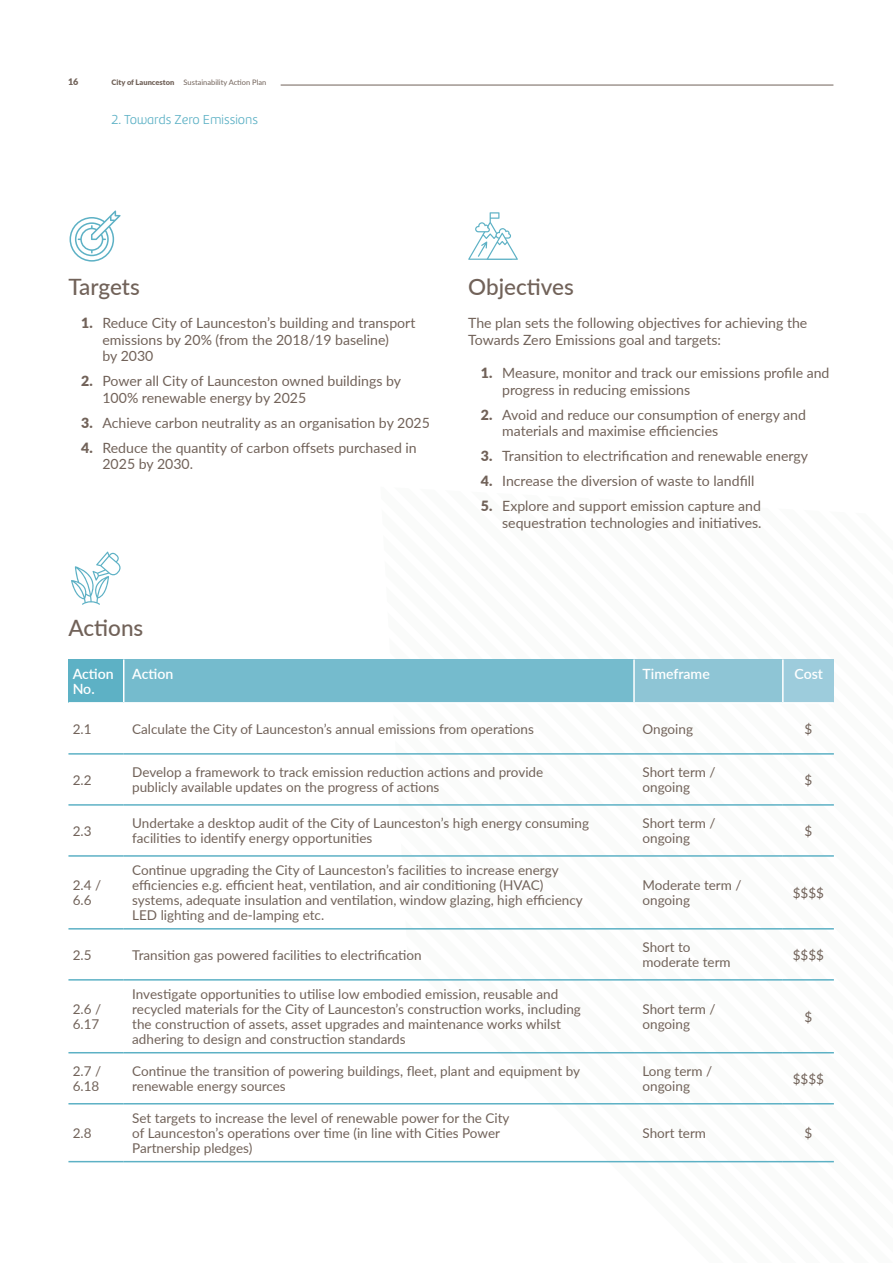
<style>
.page{position:relative;width:893px;height:1263px;background:#fff}
.page>*{position:absolute;margin:0;border:0;box-sizing:border-box;transform-origin:0 0}
.Para_Head{font:500 22.5px "Lato";color:#716259}
.BODY{font:14.1px/16.5px "Lato";color:#716259}
.Table_Head{font:600 14.1px/15px "Lato";color:#fff}
.Table_Body{font:13.5px/15px "Lato";color:#716259}
.Head_2{font:300 13.5px "Marine UP";color:#5db1c5}
.t1{font:900 9px "Lato";color:#716259}
.t2{font:7.5px "Lato";color:#716259}
.s1{font-weight:900}
</style>
<div class="page">
<svg style="left:380px;top:980px;width:387px;height:183px"></svg>
<div style="left:68px;top:659px;width:56px;height:44px;background:#5db1c5"></div>
<div style="left:124px;top:659px;width:510px;height:44px;background:#75bbcd"></div>
<div style="left:634px;top:659px;width:149px;height:44px;background:#8ec5d5"></div>
<div style="left:783px;top:659px;width:51px;height:44px;background:#9dccdc"></div>
<hr style="left:68px;top:753px;width:56px;height:2px;background:#5db1c5">
<hr style="left:124px;top:753px;width:510px;height:2px;background:#5db1c5">
<hr style="left:634px;top:753px;width:149px;height:2px;background:#5db1c5">
<hr style="left:783px;top:753px;width:51px;height:2px;background:#5db1c5">
<hr style="left:68px;top:804px;width:56px;height:2px;background:#5db1c5">
<hr style="left:124px;top:804px;width:510px;height:2px;background:#5db1c5">
<hr style="left:634px;top:804px;width:149px;height:2px;background:#5db1c5">
<hr style="left:783px;top:804px;width:51px;height:2px;background:#5db1c5">
<hr style="left:68px;top:855px;width:56px;height:2px;background:#5db1c5">
<hr style="left:124px;top:855px;width:510px;height:2px;background:#5db1c5">
<hr style="left:634px;top:855px;width:149px;height:2px;background:#5db1c5">
<hr style="left:783px;top:855px;width:51px;height:2px;background:#5db1c5">
<hr style="left:68px;top:928px;width:56px;height:1px;background:#5db1c5">
<hr style="left:124px;top:928px;width:510px;height:1px;background:#5db1c5">
<hr style="left:634px;top:928px;width:149px;height:1px;background:#5db1c5">
<hr style="left:783px;top:928px;width:51px;height:1px;background:#5db1c5">
<hr style="left:68px;top:979px;width:56px;height:1px;background:#5db1c5">
<hr style="left:124px;top:979px;width:510px;height:1px;background:#5db1c5">
<hr style="left:634px;top:979px;width:149px;height:1px;background:#5db1c5">
<hr style="left:783px;top:979px;width:51px;height:1px;background:#5db1c5">
<hr style="left:68px;top:1052px;width:56px;height:1px;background:#5db1c5">
<hr style="left:124px;top:1052px;width:510px;height:1px;background:#5db1c5">
<hr style="left:634px;top:1052px;width:149px;height:1px;background:#5db1c5">
<hr style="left:783px;top:1052px;width:51px;height:1px;background:#5db1c5">
<hr style="left:123px;top:659px;width:1px;height:43px;background:#fff">
<hr style="left:633px;top:659px;width:2px;height:43px;background:#fff">
<hr style="left:782px;top:659px;width:2px;height:43px;background:#fff">
<hr style="left:68px;top:702px;width:56px;height:2px;background:#fff">
<hr style="left:124px;top:702px;width:510px;height:2px;background:#fff">
<hr style="left:634px;top:702px;width:149px;height:2px;background:#fff">
<hr style="left:783px;top:702px;width:51px;height:2px;background:#fff">
<hr style="left:68px;top:1103px;width:56px;height:1px;background:#5db1c5">
<hr style="left:124px;top:1103px;width:510px;height:1px;background:#5db1c5">
<hr style="left:634px;top:1103px;width:149px;height:1px;background:#5db1c5">
<hr style="left:783px;top:1103px;width:51px;height:1px;background:#5db1c5">
<hr style="left:68px;top:1161px;width:56px;height:1px;background:#5db1c5">
<hr style="left:124px;top:1161px;width:510px;height:1px;background:#5db1c5">
<hr style="left:634px;top:1161px;width:149px;height:1px;background:#5db1c5">
<hr style="left:783px;top:1161px;width:51px;height:1px;background:#5db1c5">
<svg style="left:70px;top:210px;width:51px;height:52px"></svg>
<svg style="left:468px;top:212px;width:50px;height:48px"></svg>
<svg style="left:71px;top:552px;width:50px;height:53px"></svg>
<hr style="left:281px;top:85px;width:552px;height:1px;background:#716259">
<p class="t1" style="left:68px;top:75px;width:12px">16</p>
<p class="t2" style="left:112px;top:77px;width:156px"><span class="s1">City of Launceston</span> Sustainability Action Plan</p>
<p class="Head_2" style="left:112px;top:112px;width:148px">2. Towards Zero Emissions</p>
<p class="Para_Head" style="left:68px;top:270px;width:73px">Targets</p>
<p class="BODY" style="left:102px;top:314px;width:314px;text-indent:-21px"><span class="s1">1.</span> Reduce City of Launceston’s building and transport emissions by 20% (from the 2018/19 baseline)<br>by 2030</p>
<p class="BODY" style="left:102px;top:372px;width:300px;text-indent:-21px"><span class="s1">2.</span> Power all City of Launceston owned buildings by<br>100% renewable energy by 2025</p>
<p class="BODY" style="left:81px;top:414px;width:350px"><span class="s1">3.</span> Achieve carbon neutrality as an organisation by 2025</p>
<p class="BODY" style="left:102px;top:439px;width:316px;text-indent:-21px"><span class="s1">4.</span> Reduce the quantity of carbon offsets purchased in<br>2025 by 2030.</p>
<p class="Para_Head" style="left:468px;top:270px;width:107px">Objectives</p>
<p class="BODY" style="left:468px;top:314px;width:341px">The plan sets the following objectives for achieving the<br>Towards Zero Emissions goal and targets:</p>
<p class="BODY" style="left:502px;top:364px;width:329px;text-indent:-21px"><span class="s1">1.</span> Measure, monitor and track our emissions profile and progress in reducing emissions</p>
<p class="BODY" style="left:502px;top:406px;width:305px;text-indent:-21px"><span class="s1">2.</span> Avoid and reduce our consumption of energy and materials and maximise efficiencies</p>
<p class="BODY" style="left:481px;top:447px;width:329px"><span class="s1">3.</span> Transition to electrification and renewable energy</p>
<p class="BODY" style="left:481px;top:472px;width:275px"><span class="s1">4.</span> Increase the diversion of waste to landfill</p>
<p class="BODY" style="left:481px;top:497px;width:282px;text-align:right"><span class="s1">5.</span> Explore and support emission capture and sequestration technologies and initiatives.</p>
<p class="Para_Head" style="left:68px;top:612px;width:76px">Actions</p>
<p class="Table_Head" style="left:73px;top:666px;width:43px">Action<br>No.</p>
<p class="Table_Head" style="left:132px;top:666px;width:43px">Action</p>
<p class="Table_Head" style="left:642px;top:666px;width:69px">Timeframe</p>
<p class="Table_Head" style="left:794px;top:666px;width:30px">Cost</p>
<p class="Table_Body" style="left:73px;top:721px;width:20px">2.1</p>
<p class="Table_Body" style="left:132px;top:721px;width:403px">Calculate the City of Launceston’s annual emissions from operations</p>
<p class="Table_Body" style="left:642px;top:721px;width:52px">Ongoing</p>
<p class="Table_Body" style="left:804px;top:721px;width:9px">$</p>
<p class="Table_Body" style="left:73px;top:772px;width:20px">2.2</p>
<p class="Table_Body" style="left:132px;top:764px;width:413px">Develop a framework to track emission reduction actions and provide publicly available updates on the progress of actions</p>
<p class="Table_Body" style="left:642px;top:764px;width:75px">Short term / ongoing</p>
<p class="Table_Body" style="left:804px;top:772px;width:9px">$</p>
<p class="Table_Body" style="left:73px;top:823px;width:20px">2.3</p>
<p class="Table_Body" style="left:132px;top:815px;width:458px">Undertake a desktop audit of the City of Launceston’s high energy consuming facilities to identify energy opportunities</p>
<p class="Table_Body" style="left:642px;top:815px;width:75px">Short term / ongoing</p>
<p class="Table_Body" style="left:804px;top:823px;width:9px">$</p>
<p class="Table_Body" style="left:73px;top:877px;width:30px">2.4 /<br>6.6</p>
<p class="Table_Body" style="left:132px;top:862px;width:452px">Continue upgrading the City of Launceston’s facilities to increase energy efficiencies e.g. efficient heat, ventilation, and air conditioning (HVAC) systems, adequate insulation and ventilation, window glazing, high efficiency LED lighting and de-lamping etc.</p>
<p class="Table_Body" style="left:642px;top:877px;width:100px">Moderate term / ongoing</p>
<p class="Table_Body" style="left:793px;top:885px;width:33px">$$$$</p>
<p class="Table_Body" style="left:73px;top:947px;width:20px">2.5</p>
<p class="Table_Body" style="left:132px;top:947px;width:291px">Transition gas powered facilities to electrification</p>
<p class="Table_Body" style="left:642px;top:939px;width:90px">Short to moderate term</p>
<p class="Table_Body" style="left:793px;top:947px;width:33px">$$$$</p>
<p class="Table_Body" style="left:73px;top:1001px;width:30px">2.6 /<br>6.17</p>
<p class="Table_Body" style="left:132px;top:986px;width:450px">Investigate opportunities to utilise low embodied emission, reusable and recycled materials for the City of Launceston’s construction works, including the construction of assets, asset upgrades and maintenance works whilst adhering to design and construction standards</p>
<p class="Table_Body" style="left:642px;top:1001px;width:75px">Short term / ongoing</p>
<p class="Table_Body" style="left:804px;top:1009px;width:9px">$</p>
<p class="Table_Body" style="left:73px;top:1063px;width:30px">2.7 /<br>6.18</p>
<p class="Table_Body" style="left:132px;top:1063px;width:449px">Continue the transition of powering buildings, fleet, plant and equipment by renewable energy sources</p>
<p class="Table_Body" style="left:642px;top:1063px;width:71px">Long term / ongoing</p>
<p class="Table_Body" style="left:793px;top:1071px;width:33px">$$$$</p>
<p class="Table_Body" style="left:73px;top:1125px;width:20px">2.8</p>
<p class="Table_Body" style="left:132px;top:1110px;width:379px">Set targets to increase the level of renewable power for the City of Launceston’s operations over time (in line with Cities Power<br>Partnership pledges)</p>
<p class="Table_Body" style="left:642px;top:1125px;width:65px">Short term</p>
<p class="Table_Body" style="left:804px;top:1125px;width:9px">$</p>
</div>
